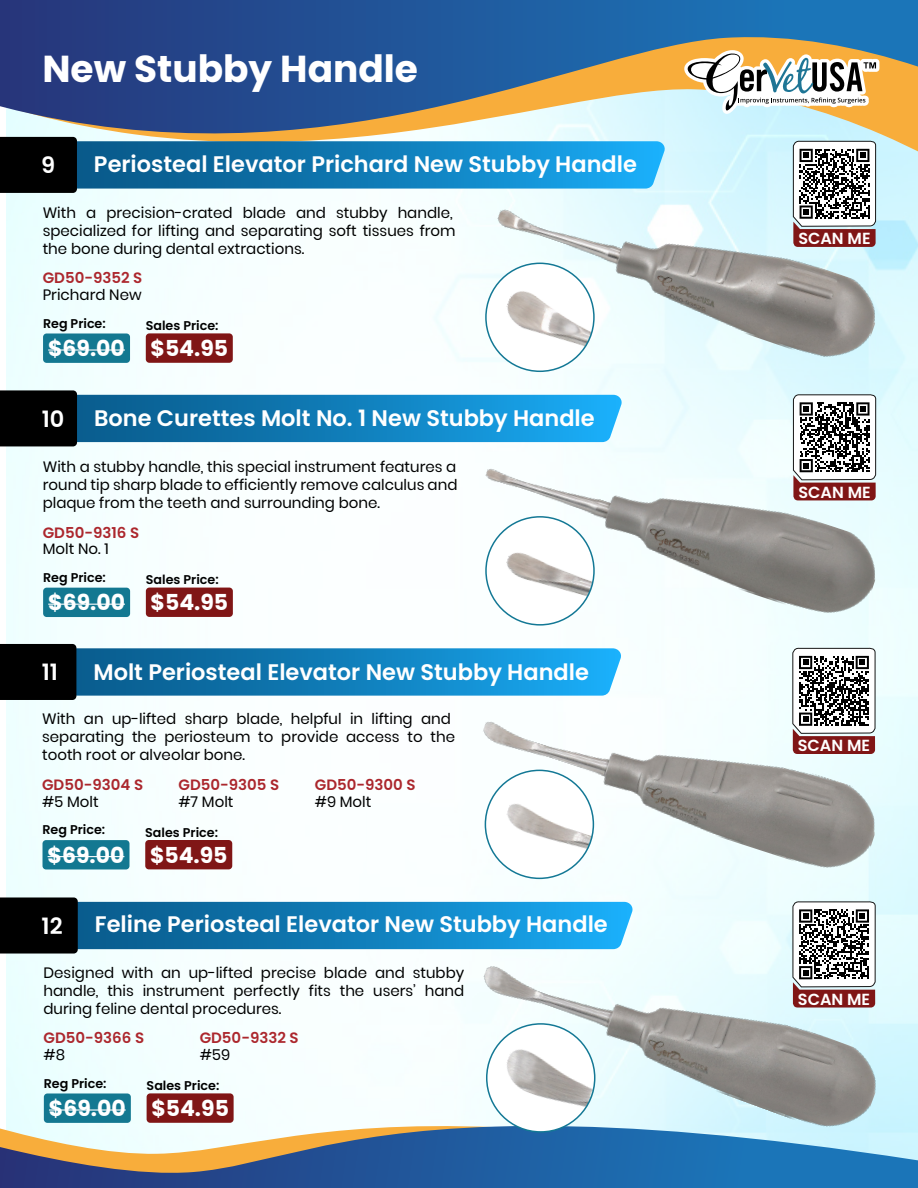
<style>
.page{position:relative;width:918px;height:1188px;background:#fff}
.page>*{position:absolute;margin:0;border:0;box-sizing:border-box;transform-origin:0 0}
.t1{font:700 37.5px "Poppins";color:#fff}
.t2{font:600 22.5px "Poppins";color:#fff}
.t3{font:700 21.9px "Poppins";color:#fff}
.t4{font:600 16.05px "Poppins";color:#fff}
.t5{font:15px/18px "Poppins";color:#000}
.t6{font:600 15px "Poppins";color:#ac272d}
.t7{font:600 15px "Poppins";color:#ab272d}
.t8{font:600 12.75px "Poppins";color:#000}
</style>
<div class="page">
<img style="left:6px;top:183px;width:912px;height:937px">
<svg style="left:0;top:0;width:918px;height:183px;background:#5e7b9d"></svg>
<svg style="left:0;top:1120px;width:918px;height:68px;background:#4778af"></svg>
<svg style="left:0;top:1126px;width:918px;height:50px;background:#6c8ca4"></svg>
<svg style="left:684px;top:50px;width:195px;height:64px"></svg>
<div style="left:43px;top:840px;width:87px;height:29px;background:#137891;border-radius:4px"></div>
<hr style="left:48px;top:856px;width:76px;height:1px;background:#fff">
<div style="left:145px;top:840px;width:87px;height:29px;background:#801616;border-radius:4px"></div>
<img style="left:474px;top:707px;width:401px;height:175px">
<svg style="left:0;top:644px;width:622px;height:56px;background:#3083af"></svg>
<svg style="left:485px;top:770px;width:108px;height:108px"></svg>
<img style="left:494px;top:770px;width:99px;height:104px">
<div style="left:485px;top:770px;width:109px;height:109px;border:2px solid #137895;border-radius:50%"></div>
<svg style="left:792px;top:648px;width:84px;height:106px"></svg>
<div style="left:43px;top:333px;width:87px;height:30px;background:#137891;border-radius:4px"></div>
<hr style="left:48px;top:349px;width:77px;height:2px;background:#fff">
<div style="left:146px;top:333px;width:87px;height:30px;background:#801616;border-radius:4px"></div>
<img style="left:488px;top:199px;width:387px;height:173px">
<svg style="left:0;top:137px;width:666px;height:56px;background:#2d7fa9"></svg>
<img style="left:492px;top:263px;width:102px;height:108px">
<div style="left:485px;top:263px;width:110px;height:109px;border:2px solid #137895;border-radius:50%"></div>
<svg style="left:792px;top:141px;width:84px;height:106px"></svg>
<div style="left:43px;top:588px;width:87px;height:29px;background:#137891;border-radius:4px"></div>
<hr style="left:48px;top:604px;width:77px;height:1px;background:#fff">
<div style="left:146px;top:588px;width:87px;height:29px;background:#801616;border-radius:4px"></div>
<img style="left:477px;top:453px;width:398px;height:176px">
<svg style="left:0;top:390px;width:623px;height:56px;background:#3083af"></svg>
<div style="left:486px;top:517px;width:108px;height:108px;background:#fff;border-radius:50%"></div>
<img style="left:494px;top:517px;width:100px;height:108px">
<div style="left:485px;top:516px;width:110px;height:110px;border:2px solid #137895;border-radius:50%"></div>
<svg style="left:792px;top:394px;width:84px;height:107px"></svg>
<div style="left:44px;top:1093px;width:87px;height:30px;background:#137891;border-radius:4px"></div>
<hr style="left:49px;top:1109px;width:77px;height:2px;background:#fff">
<div style="left:147px;top:1093px;width:87px;height:30px;background:#801616;border-radius:4px"></div>
<img style="left:474px;top:960px;width:402px;height:178px">
<svg style="left:0;top:897px;width:634px;height:57px;background:#3385b0"></svg>
<img style="left:492px;top:1024px;width:103px;height:107px">
<div style="left:486px;top:1023px;width:109px;height:110px;border:2px solid #137895;border-radius:50%"></div>
<svg style="left:792px;top:901px;width:84px;height:107px"></svg>
<h1 class="t1" style="left:42px;top:47px;width:377px">New Stubby Handle</h1>
<h2 class="t2" style="left:41px;top:152px;width:16px">9</h2>
<h2 class="t2" style="left:94px;top:151px;width:544px">Periosteal Elevator Prichard New Stubby Handle</h2>
<p class="t5" style="left:43px;top:204px;width:415px">With a precision-crated blade and stubby handle, specialized for lifting and separating soft tissues from the bone during dental extractions.</p>
<p class="t6" style="left:43px;top:270px;width:101px">GD50-9352 S</p>
<p class="t5" style="left:43px;top:286px;width:100px">Prichard New</p>
<p class="t8" style="left:43px;top:316px;width:64px">Reg Price:</p>
<p class="t8" style="left:146px;top:318px;width:74px">Sales Price:</p>
<h3 class="t3" style="left:151px;top:336px;width:79px">$54.95</h3>
<h3 class="t3" style="left:48px;top:336px;width:78px">$69.00</h3>
<h2 class="t2" style="left:42px;top:406px;width:24px">10</h2>
<h2 class="t2" style="left:94px;top:405px;width:502px">Bone Curettes Molt No. 1 New Stubby Handle</h2>
<p class="t5" style="left:43px;top:458px;width:416px;text-align:justify">With a stubby handle, this special instrument features a round tip sharp blade to efficiently remove calculus and plaque from the teeth and surrounding bone.</p>
<p class="t6" style="left:43px;top:524px;width:98px">GD50-9316 S</p>
<p class="t5" style="left:43px;top:540px;width:67px">Molt No. 1</p>
<p class="t8" style="left:43px;top:570px;width:64px">Reg Price:</p>
<p class="t8" style="left:146px;top:572px;width:74px">Sales Price:</p>
<h3 class="t3" style="left:151px;top:590px;width:79px">$54.95</h3>
<h3 class="t3" style="left:48px;top:590px;width:78px">$69.00</h3>
<h2 class="t2" style="left:42px;top:659px;width:18px">11</h2>
<h2 class="t2" style="left:93px;top:659px;width:497px">Molt Periosteal Elevator New Stubby Handle</h2>
<p class="t5" style="left:42px;top:710px;width:414px">With an up-lifted sharp blade, helpful in lifting and separating the periosteum to provide access to the tooth root or alveolar bone.</p>
<p class="t7" style="left:42px;top:776px;width:103px">GD50-9304 S</p>
<p class="t5" style="left:42px;top:793px;width:58px">#5 Molt</p>
<p class="t7" style="left:178px;top:776px;width:102px">GD50-9305 S</p>
<p class="t5" style="left:178px;top:793px;width:57px">#7 Molt</p>
<p class="t8" style="left:43px;top:822px;width:64px">Reg Price:</p>
<p class="t8" style="left:145px;top:825px;width:74px">Sales Price:</p>
<h3 class="t3" style="left:150px;top:842px;width:79px">$54.95</h3>
<h3 class="t3" style="left:48px;top:842px;width:78px">$69.00</h3>
<p class="t7" style="left:315px;top:776px;width:102px">GD50-9300 S</p>
<p class="t5" style="left:315px;top:793px;width:58px">#9 Molt</p>
<h2 class="t2" style="left:42px;top:913px;width:23px">12</h2>
<h2 class="t2" style="left:95px;top:911px;width:514px">Feline Periosteal Elevator New Stubby Handle</h2>
<p class="t5" style="left:44px;top:964px;width:422px;text-align:justify">Designed with an up-lifted precise blade and stubby handle, this instrument perfectly fits the users’ hand during feline dental procedures.</p>
<p class="t6" style="left:44px;top:1030px;width:102px">GD50-9366 S</p>
<p class="t5" style="left:44px;top:1046px;width:23px">#8</p>
<p class="t6" style="left:200px;top:1030px;width:101px">GD50-9332 S</p>
<p class="t5" style="left:200px;top:1046px;width:32px">#59</p>
<p class="t8" style="left:44px;top:1076px;width:64px">Reg Price:</p>
<p class="t8" style="left:147px;top:1078px;width:74px">Sales Price:</p>
<h3 class="t3" style="left:151px;top:1096px;width:79px">$54.95</h3>
<h3 class="t3" style="left:49px;top:1096px;width:78px">$69.00</h3>
<p class="t4" style="left:798px;top:229px;width:74px">SCAN ME</p>
<p class="t4" style="left:798px;top:483px;width:74px">SCAN ME</p>
<p class="t4" style="left:798px;top:736px;width:74px">SCAN ME</p>
<p class="t4" style="left:798px;top:990px;width:74px">SCAN ME</p>
</div>
